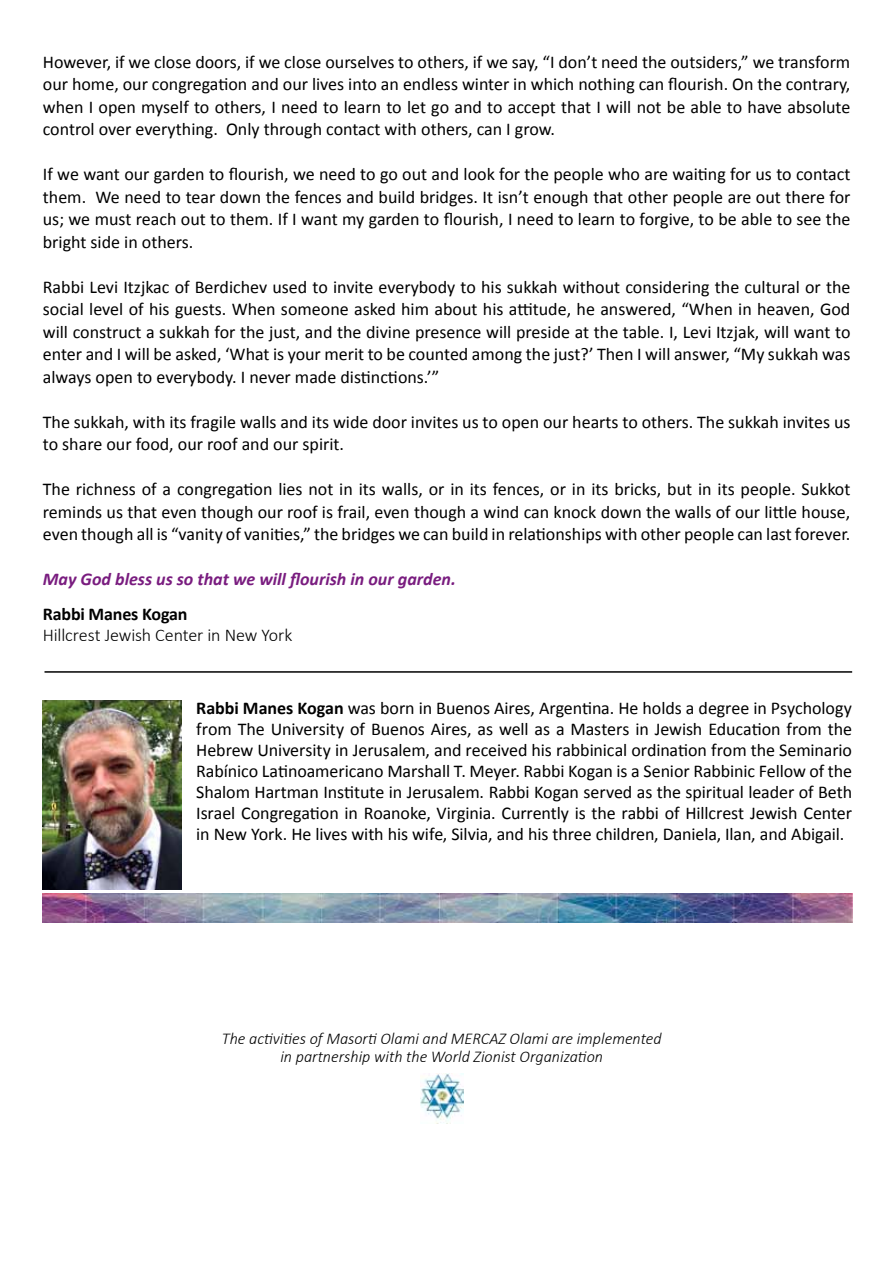
<style>
.page{position:relative;width:893px;height:1263px;background:#fff}
.page>*{position:absolute;margin:0;border:0;box-sizing:border-box;transform-origin:0 0}
.t1{font:18px/22.5px "Calibri";color:#000;text-align:justify}
.t2{font:italic 700 18px "Calibri";color:#791c7f}
.t3{font:300 18px "Calibri";letter-spacing:-.01em;color:#000}
.t4{font:700 18px "Calibri";letter-spacing:-.01em;color:#000}
.t5{font:italic 300 16.5px/18px "Calibri";color:#000;text-align:center}
.s1{font-weight:700}
</style>
<div class="page">
<img style="left:420px;top:1073px;width:43px;height:50px">
<img style="left:43px;top:893px;width:809px;height:30px">
<img style="left:43px;top:700px;width:138px;height:189px">
<hr style="left:45px;top:671px;width:807px;height:2px;background:#000">
<p class="t1" style="left:43px;top:50px;width:809px">However if, we close doors if, we close ourselves to others if, we say “, I don t’ need the outsiders ” , we transform</p>
<p class="t1" style="left:43px;top:73px;width:809px">our home, our congregation and our lives into an endless winter in which nothing can flourish. On the contrary,</p>
<p class="t1" style="left:43px;top:95px;width:809px">when I open myself to others I, need to learn to let go and to accept that I will not be able to have absolute</p>
<p class="t1" style="left:226px;top:118px;width:330px">Only through contact with others, can I grow.</p>
<p class="t1" style="left:43px;top:118px;width:177px">control over everything.</p>
<p class="t1" style="left:43px;top:163px;width:809px;text-align:right">If we want our garden to flourish, we need to go out and look for the people who are waiting for us to contact<br>We need to tear down the fences and build bridges It. isn t’ enough that other people are out there for</p>
<p class="t1" style="left:43px;top:185px;width:809px;text-align:left">them.<br>us; we must reach out to them IIf. want my garden to flourish I, need to learn to forgive to, be able to see the bright side in others.</p>
<p class="t1" style="left:43px;top:275px;width:809px">Rabbi Levi Itzjkac of Berdichev used to invite everybody to his sukkah without considering the cultural or the social level of his guests. When someone asked him about his attitude, he answered “, When in heaven, God will construct a sukkah for the just, and the divine presence will preside at the table ,I. Levi Itzjak, will want to enter and I will be asked ‘, What is your merit to be counted among the just?’ Then I will answer “, My sukkah was always open to everybody I. never made distinctions “‘.</p>
<p class="t1" style="left:43px;top:410px;width:809px">The sukkah, with its fragile walls and its wide door invites us to open our hearts to others. The sukkah invites us to share our food, our roof and our spirit.</p>
<p class="t1" style="left:43px;top:478px;width:809px">The richness of a congregation lies not in its walls, or in its fences, or in its bricks, but in its people. Sukkot reminds us that even though our roof is frail, even though a wind can knock down the walls of our little house, even though all is “vanity of vanities,” the bridges we can build in relationships with other people can last forever.</p>
<p class="t2" style="left:43px;top:568px;width:414px">May God bless us so that we will flourish in our garden.</p>
<p class="t4" style="left:43px;top:602px;width:146px">Rabbi Manes Kogan</p>
<p class="t3" style="left:43px;top:623px;width:251px">Hillcrest Jewish Center in New York</p>
<p class="t1" style="left:196px;top:697px;width:657px;line-height:21px"><span class="s1">Rabbi Manes Kogan</span> was born in Buenos Aires, Argentina. He holds a degree in Psychology from The University of Buenos Aires, as well as a Masters in Jewish Education from the Hebrew University in Jerusalem, and received his rabbinical ordination from the Seminario Rabínico Latinoamericano Marshall .T Meyer. Rabbi Kogan is a Senior Rabbinic Fellow of the Shalom Hartman Institute in Jerusalem. Rabbi Kogan served as the spiritual leader of Beth Israel Congregation in Roanoke, Virginia. Currently is the rabbi of Hillcrest Jewish Center in New York. He lives with his wife, Silvia, and his three children, Daniela, Ilan, and Abigail.</p>
<p class="t5" style="left:222px;top:1029px;width:441px">The activities of Masorti Olami and MERCAZ Olami are implemented in partnership with the World Zionist Organization</p>
</div>
